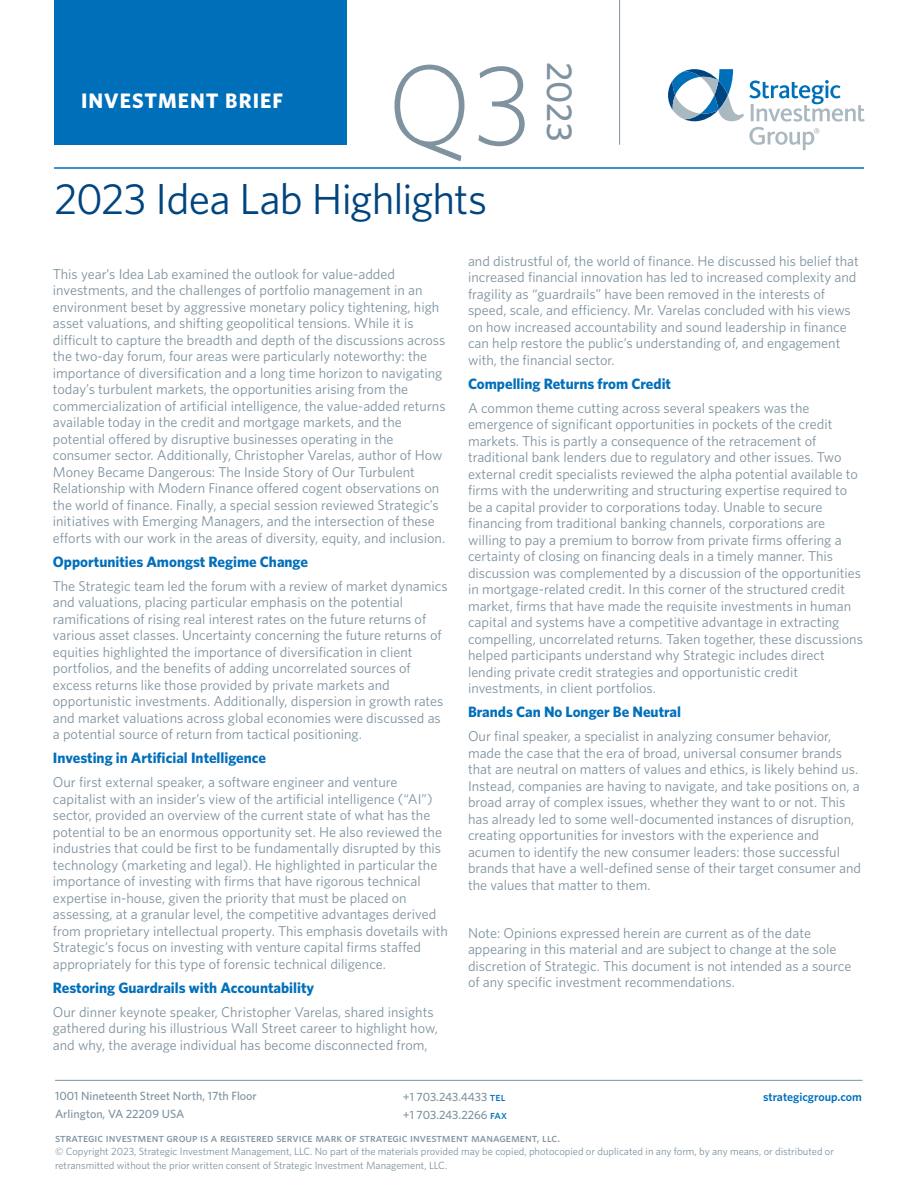
<style>
.page{position:relative;width:918px;height:1188px;background:#fff}
.page>*{position:absolute;margin:0;border:0;box-sizing:border-box;transform-origin:0 0}
.Quarter{font:300 114px "Whitney";color:#7f929f}
.t1{font:43.5px "Whitney";letter-spacing:-.02em;color:#01457f}
.Year{font:500 36px "Whitney";color:#7f929f}
.t2{font:700 21px "Whitney";letter-spacing:.05em;color:#fff}
.Body_Text{font:700 15px "Whitney";color:#006fba}
.Body_Text-2{font:14.25px/16.5px "Whitney";color:#7f929f}
.t3{font:500 12px/18px "Whitney";color:#7e929f}
.t4{font:600 12px "Whitney";color:#006fba}
.t5{font:10.5px/13.5px "Whitney";color:#7f929f}
.s1{color:#006fba}
</style>
<div class="page">
<hr style="left:55px;top:1080px;width:807px;height:1px;background:#7e929f">
<div style="left:54px;top:0;width:292px;height:145px;background:#006fba"></div>
<svg style="left:668px;top:69px;width:197px;height:81px"></svg>
<hr style="left:619px;top:0;width:1px;height:145px;background:#7f929f">
<hr style="left:54px;top:167px;width:810px;height:2px;background:#006fba">
<h3 class="t2" style="left:81px;top:87px;width:204px">INVESTMENT BRIEF</h3>
<p class="Quarter" style="left:387px;top:29px;width:147px">Q3</p>
<p class="Year" style="left:583px;top:62px;width:80px;rotate:90deg">2023</p>
<p class="t1" style="left:54px;top:170px;width:435px">2023 Idea Lab Highlights</p>
<p class="Body_Text-2" style="left:53px;top:265px;width:394px">This year’s Idea Lab examined the outlook for value-added investments, and the challenges of portfolio management in an environment beset by aggressive monetary policy tightening, high asset valuations, and shifting geopolitical tensions. While it is difficult to capture the breadth and depth of the discussions across the two-day forum, four areas were particularly noteworthy: the importance of diversification and a long time horizon to navigating today’s turbulent markets, the opportunities arising from the commercialization of artificial intelligence, the value-added returns available today in the credit and mortgage markets, and the potential offered by disruptive businesses operating in the consumer sector. Additionally, Christopher Varelas, author of How Money Became Dangerous: The Inside Story of Our Turbulent Relationship with Modern Finance offered cogent observations on the world of finance. Finally, a special session reviewed Strategic’s initiatives with Emerging Managers, and the intersection of these efforts with our work in the areas of diversity, equity, and inclusion.</p>
<p class="Body_Text" style="left:53px;top:551px;width:257px">Opportunities Amongst Regime Change</p>
<p class="Body_Text-2" style="left:53px;top:577px;width:396px">The Strategic team led the forum with a review of market dynamics and valuations, placing particular emphasis on the potential ramifications of rising real interest rates on the future returns of various asset classes. Uncertainty concerning the future returns of equities highlighted the importance of diversification in client portfolios, and the benefits of adding uncorrelated sources of excess returns like those provided by private markets and opportunistic investments. Additionally, dispersion in growth rates and market valuations across global economies were discussed as a potential source of return from tactical positioning.</p>
<p class="Body_Text" style="left:53px;top:748px;width:215px">Investing in Artificial Intelligence</p>
<p class="Body_Text-2" style="left:53px;top:774px;width:397px">Our first external speaker, a software engineer and venture capitalist with an insider’s view of the artificial intelligence (“AI”) sector, provided an overview of the current state of what has the potential to be an enormous opportunity set. He also reviewed the industries that could be first to be fundamentally disrupted by this technology (marketing and legal). He highlighted in particular the importance of investing with firms that have rigorous technical expertise in-house, given the priority that must be placed on assessing, at a granular level, the competitive advantages derived from proprietary intellectual property. This emphasis dovetails with Strategic’s focus on investing with venture capital firms staffed appropriately for this type of forensic technical diligence.</p>
<p class="Body_Text" style="left:53px;top:977px;width:263px">Restoring Guardrails with Accountability</p>
<p class="Body_Text-2" style="left:53px;top:1003px;width:387px">Our dinner keynote speaker, Christopher Varelas, shared insights gathered during his illustrious Wall Street career to highlight how, and why, the average individual has become disconnected from,</p>
<p class="Body_Text-2" style="left:468px;top:252px;width:392px">and distrustful of, the world of finance. He discussed his belief that increased financial innovation has led to increased complexity and fragility as “guardrails” have been removed in the interests of speed, scale, and efficiency. Mr. Varelas concluded with his views on how increased accountability and sound leadership in finance can help restore the public’s understanding of, and engagement with, the financial sector.</p>
<p class="Body_Text" style="left:468px;top:374px;width:205px">Compelling Returns from Credit</p>
<p class="Body_Text-2" style="left:468px;top:399px;width:397px">A common theme cutting across several speakers was the emergence of significant opportunities in pockets of the credit markets. This is partly a consequence of the retracement of traditional bank lenders due to regulatory and other issues. Two external credit specialists reviewed the alpha potential available to firms with the underwriting and structuring expertise required to be a capital provider to corporations today. Unable to secure financing from traditional banking channels, corporations are willing to pay a premium to borrow from private firms offering a certainty of closing on financing deals in a timely manner. This discussion was complemented by a discussion of the opportunities in mortgage-related credit. In this corner of the structured credit market, firms that have made the requisite investments in human capital and systems have a competitive advantage in extracting compelling, uncorrelated returns. Taken together, these discussions helped participants understand why Strategic includes direct lending private credit strategies and opportunistic credit investments, in client portfolios.</p>
<p class="Body_Text" style="left:468px;top:702px;width:215px">Brands Can No Longer Be Neutral</p>
<p class="Body_Text-2" style="left:468px;top:728px;width:395px">Our final speaker, a specialist in analyzing consumer behavior, made the case that the era of broad, universal consumer brands that are neutral on matters of values and ethics, is likely behind us.<br>Instead, companies are having to navigate, and take positions on, a broad array of complex issues, whether they want to or not. This has already led to some well-documented instances of disruption, creating opportunities for investors with the experience and acumen to identify the new consumer leaders: those successful brands that have a well-defined sense of their target consumer and the values that matter to them.</p>
<p class="Body_Text-2" style="left:468px;top:924px;width:385px">Note: Opinions expressed herein are current as of the date appearing in this material and are subject to change at the sole discretion of Strategic. This document is not intended as a source of any specific investment recommendations.</p>
<p class="t3" style="left:55px;top:1086px;width:203px">1001 Nineteenth Street North, 17th Floor<br>Arlington, VA 22209 USA</p>
<p class="t3" style="left:403px;top:1087px;width:106px">+1 703.243.4433 <span class="s1">tel </span>+1 703.243.2266 <span class="s1">fax</span></p>
<p class="t4" style="left:763px;top:1088px;width:100px">strategicgroup.com</p>
<p class="t3" style="left:55px;top:1128px;width:507px">strategic investment group is a registered service mark of strategic investment management, llc.</p>
<p class="t5" style="left:55px;top:1144px;width:781px">© Copyright 2023, Strategic Investment Management, LLC. No part of the materials provided may be copied, photocopied or duplicated in any form, by any means, or distributed or retransmitted without the prior written consent of Strategic Investment Management, LLC.</p>
</div>
